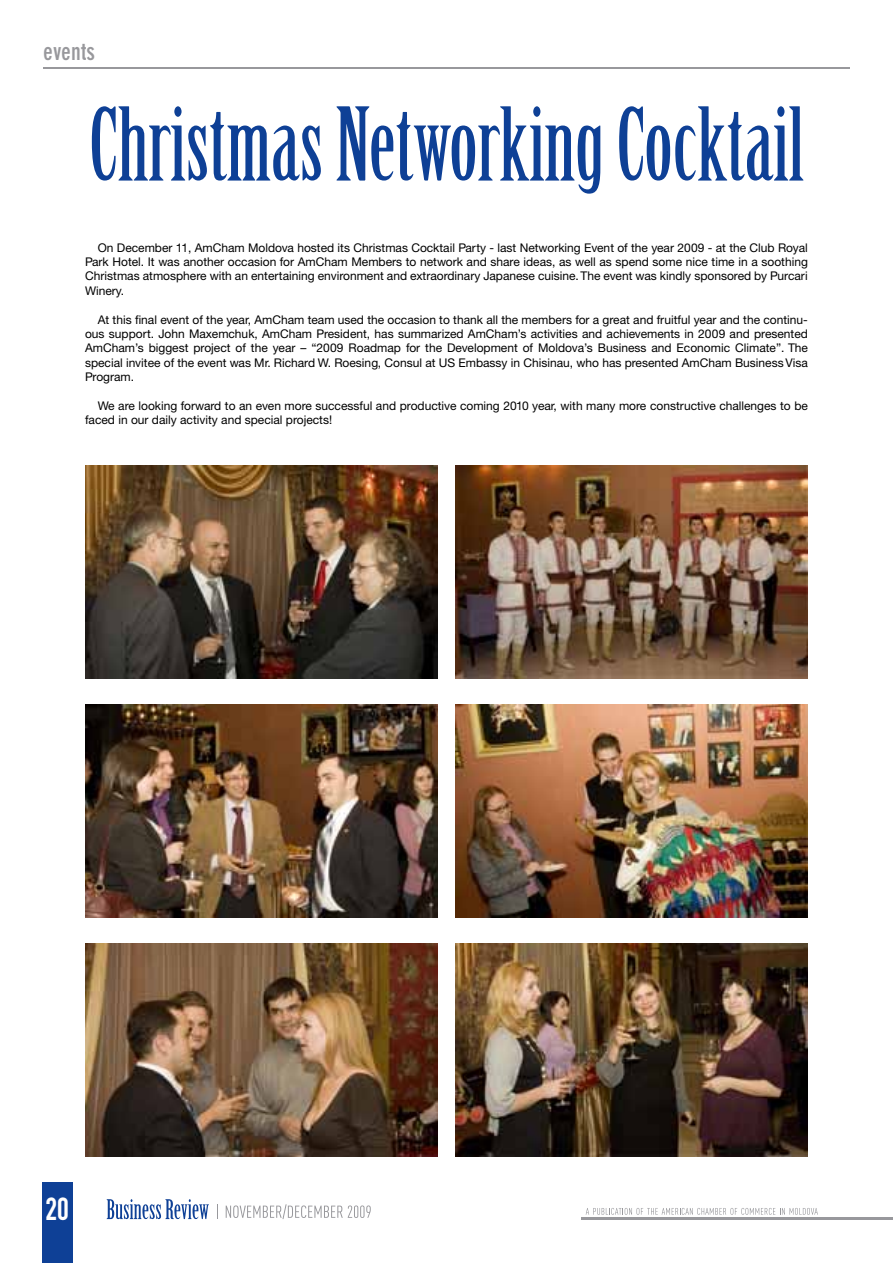
<style>
.page{position:relative;width:893px;height:1263px;background:#fff}
.page>*{position:absolute;margin:0;border:0;box-sizing:border-box;transform-origin:0 0}
.t1{font:99px "Birch";color:#0e4096}
.t2{font:31.5px "DIN Engschrift Std";color:#fff}
.t3{font:700 condensed 24px "DIN Neuzeit Grotesk LT";color:#98989c}
.t4{font:12px/14.4px "Helvetica Neue CE";color:#000;text-align:justify}
</style>
<div class="page">
<hr style="left:581px;top:1217px;width:312px;height:2px;background:#98989c">
<svg style="left:586px;top:1208px;width:232px;height:7px"></svg>
<div style="left:43px;top:1182px;width:30px;height:81px;background:#0e4096"></div>
<svg style="left:107px;top:1199px;width:102px;height:20px"></svg>
<svg style="left:217px;top:1204px;width:1px;height:15px"></svg>
<svg style="left:226px;top:1204px;width:145px;height:15px"></svg>
<hr style="left:43px;top:68px;width:807px;height:1px;background:#98989c">
<img style="left:85px;top:466px;width:352px;height:213px">
<img style="left:85px;top:705px;width:352px;height:213px">
<img style="left:85px;top:944px;width:352px;height:213px">
<img style="left:455px;top:944px;width:353px;height:213px">
<img style="left:455px;top:705px;width:353px;height:213px">
<img style="left:455px;top:466px;width:353px;height:213px">
<h3 class="t3" style="left:43px;top:38px;width:53px">events</h3>
<h1 class="t1" style="left:89px;top:93px;width:716px">Christmas Networking Cocktail</h1>
<p class="t4" style="left:85px;top:240px;width:724px;text-indent:13px">On December 11, AmCham Moldova hosted its Christmas Cocktail Party - last Networking Event of the year 2009 - at the Club Royal Park Hotel. It was another occasion for AmCham Members to network and share ideas, as well as spend some nice time in a soothing Christmas atmosphere with an entertaining environment and extraordinary Japanese cuisine. The event was kindly sponsored by Purcari Winery.</p>
<p class="t4" style="left:85px;top:312px;width:724px;text-indent:13px">At this final event of the year, AmCham team used the occasion to thank all the members for a great and fruitful year and the continu&shy;ous support. John Maxemchuk, AmCham President, has summarized AmCham’s activities and achievements in 2009 and presented AmCham’s biggest project of the year – “2009 Roadmap for the Development of Moldova’s Business and Economic Climate”. The special invitee of the event was Mr. Richard W. Roesing, Consul at US Embassy in Chisinau, who has presented AmCham Business Visa Program.</p>
<p class="t4" style="left:85px;top:399px;width:724px;text-indent:13px">We are looking forward to an even more successful and productive coming 2010 year, with many more constructive challenges to be faced in our daily activity and special projects!</p>
<h2 class="t2" style="left:46px;top:1190px;width:25px">20</h2>
</div>
